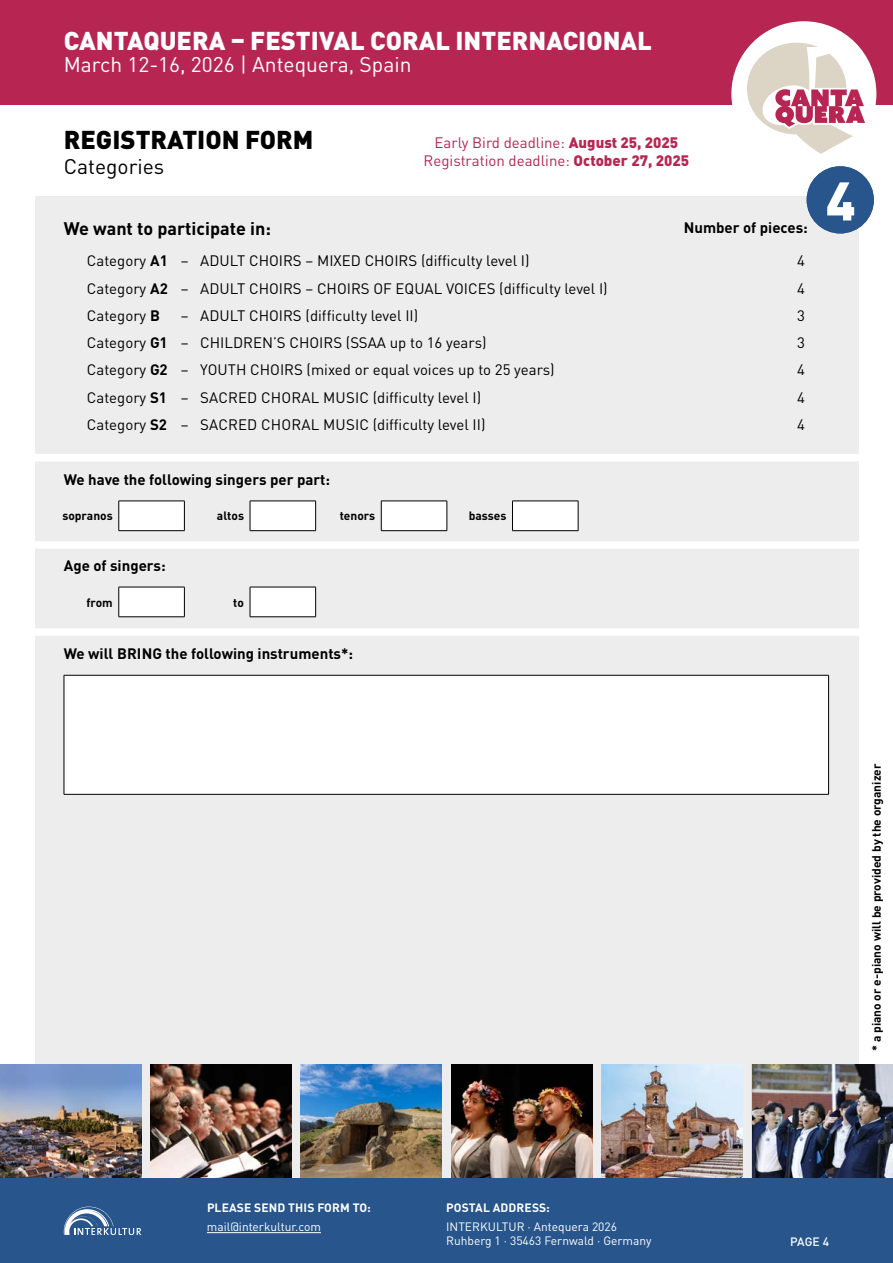
<style>
.page{position:relative;width:893px;height:1263px;background:#fff}
.page>*{position:absolute;margin:0;border:0;box-sizing:border-box;transform-origin:0 0}
.t1{font:900 53.4px "DIN Pro";color:#fff}
.t2{font:900 25.5px "DIN Pro";color:#fff}
.t3{font:900 25.5px "DIN Pro";color:#000}
.t4{font:21px "DIN Pro";color:#fff}
.t5{font:21px "DIN Pro";color:#000}
.t6{font:700 18px "DIN Pro";color:#000}
.t7{font:15px "DIN Pro";color:#000}
.t8{font:700 15px "DIN Pro";color:#000}
.t9{font:15px/18px "DIN Pro";color:#b72652;text-align:center}
.t10{font:12px/14.4px "DIN Pro";color:#fff}
.t11{font:700 12px "DIN Pro";color:#000}
.t12{font:700 12px "DIN Pro";letter-spacing:.01em;color:#fff}
.t13{font:500 12px "DIN Pro";color:#fff}
.s1{font-weight:900}
.s2{font-weight:700}
</style>
<div class="page">
<div style="left:35px;top:196px;width:823px;height:1010px;background:#ededed"></div>
<img style="left:0;top:1064px;width:141px;height:115px">
<img style="left:151px;top:1064px;width:141px;height:115px">
<img style="left:301px;top:1064px;width:141px;height:115px">
<img style="left:451px;top:1064px;width:141px;height:115px">
<img style="left:601px;top:1064px;width:141px;height:115px">
<img style="left:753px;top:1064px;width:140px;height:115px">
<div style="left:0;top:1179px;width:893px;height:84px;background:#27558c"></div>
<div style="left:0;top:0;width:893px;height:104px;background:#b72652"></div>
<div style="left:731px;top:21px;width:145px;height:145px;background:#fff;border-radius:50%"></div>
<svg style="left:747px;top:43px;width:118px;height:111px"></svg>
<svg style="left:64px;top:1206px;width:77px;height:29px"></svg>
<hr style="left:207px;top:1232px;width:114px;height:1px;background:#fff">
<div style="left:807px;top:166px;width:67px;height:67px;background:#27558c;border-radius:50%"></div>
<div style="left:35px;top:454px;width:851px;height:7px;background:#fff"></div>
<div style="left:35px;top:541px;width:851px;height:8px;background:#fff"></div>
<div style="left:35px;top:628px;width:851px;height:8px;background:#fff"></div>
<svg style="left:119px;top:501px;width:460px;height:30px"></svg>
<hr style="left:119px;top:530px;width:66px;height:1px;background:#000">
<hr style="left:250px;top:530px;width:66px;height:1px;background:#000">
<hr style="left:381px;top:530px;width:66px;height:1px;background:#000">
<hr style="left:512px;top:530px;width:66px;height:1px;background:#000">
<svg style="left:120px;top:587px;width:195px;height:30px"></svg>
<hr style="left:119px;top:587px;width:66px;height:1px;background:#000">
<hr style="left:119px;top:587px;width:1px;height:30px;background:#000">
<hr style="left:184px;top:587px;width:1px;height:30px;background:#000">
<hr style="left:250px;top:587px;width:66px;height:1px;background:#000">
<hr style="left:250px;top:587px;width:1px;height:30px;background:#000">
<hr style="left:315px;top:587px;width:1px;height:30px;background:#000">
<hr style="left:119px;top:616px;width:66px;height:1px;background:#000">
<hr style="left:250px;top:616px;width:66px;height:1px;background:#000">
<div style="left:64px;top:675px;width:765px;height:119px;background:#fff"></div>
<hr style="left:64px;top:675px;width:765px;height:1px;background:#000">
<hr style="left:64px;top:675px;width:1px;height:119px;background:#000">
<hr style="left:828px;top:675px;width:1px;height:119px;background:#000">
<hr style="left:64px;top:794px;width:765px;height:1px;background:#000">
<h2 class="t2" style="left:64px;top:23px;width:589px">CANTAQUERA – FESTIVAL CORAL INTERNACIONAL</h2>
<h3 class="t4" style="left:64px;top:51px;width:349px">March 12-16, 2026 | Antequera, Spain</h3>
<h2 class="t3" style="left:64px;top:122px;width:251px">REGISTRATION FORM</h2>
<h3 class="t5" style="left:64px;top:152px;width:102px">Categories</h3>
<p class="t9" style="left:424px;top:133px;width:267px">Early Bird deadline: <span class="s1">August 25, 2025<br></span>Registration deadline: <span class="s1">October 27, 2025</span></p>
<p class="t6" style="left:64px;top:216px;width:209px">We want to participate in:</p>
<p class="t8" style="left:684px;top:217px;width:126px">Number of pieces:</p>
<p class="t7" style="left:87px;top:251px;width:444px">Category <span class="s2">A1</span> – ADULT CHOIRS – MIXED CHOIRS (difficulty level I)</p>
<p class="t7" style="left:797px;top:251px;width:9px">4</p>
<p class="t7" style="left:87px;top:278px;width:522px">Category <span class="s2">A2</span> – ADULT CHOIRS – CHOIRS OF EQUAL VOICES (difficulty level I)</p>
<p class="t7" style="left:797px;top:278px;width:9px">4</p>
<p class="t7" style="left:87px;top:305px;width:74px">Category <span class="s2">B</span></p>
<p class="t7" style="left:181px;top:305px;width:239px">– ADULT CHOIRS (difficulty level II)</p>
<p class="t7" style="left:797px;top:305px;width:9px">3</p>
<p class="t7" style="left:87px;top:332px;width:401px">Category <span class="s2">G1</span> – CHILDREN’S CHOIRS (SSAA up to 16 years)</p>
<p class="t7" style="left:797px;top:332px;width:9px">3</p>
<p class="t7" style="left:87px;top:360px;width:469px">Category <span class="s2">G2</span> – YOUTH CHOIRS (mixed or equal voices up to 25 years)</p>
<p class="t7" style="left:797px;top:360px;width:9px">4</p>
<p class="t7" style="left:87px;top:387px;width:396px">Category <span class="s2">S1</span> – SACRED CHORAL MUSIC (difficulty level I)</p>
<p class="t7" style="left:797px;top:387px;width:9px">4</p>
<p class="t7" style="left:87px;top:414px;width:400px">Category <span class="s2">S2</span> – SACRED CHORAL MUSIC (difficulty level II)</p>
<p class="t7" style="left:797px;top:414px;width:9px">4</p>
<p class="t8" style="left:64px;top:469px;width:268px">We have the following singers per part:</p>
<p class="t11" style="left:62px;top:508px;width:52px">sopranos</p>
<p class="t11" style="left:217px;top:508px;width:29px">altos</p>
<p class="t11" style="left:340px;top:508px;width:37px">tenors</p>
<p class="t11" style="left:469px;top:508px;width:39px">basses</p>
<p class="t8" style="left:64px;top:555px;width:103px">Age of singers:</p>
<p class="t11" style="left:87px;top:594px;width:28px">from</p>
<p class="t11" style="left:233px;top:594px;width:12px">to</p>
<p class="t8" style="left:64px;top:643px;width:291px">We will BRING the following instruments*:</p>
<h1 class="t1" style="left:826px;top:165px;width:31px">4</h1>
<h1 class="t1" style="left:826px;top:165px;width:31px">1</h1>
<p class="t11" style="left:868px;top:1051px;width:289px;rotate:-90deg">* a piano or e-piano will be provided by the organizer</p>
<p class="t12" style="left:207px;top:1200px;width:165px">PLEASE SEND THIS FORM TO:</p>
<p class="t10" style="left:207px;top:1219px;width:116px">mail@interkultur.com</p>
<p class="t12" style="left:446px;top:1200px;width:105px">POSTAL ADDRESS:</p>
<p class="t10" style="left:446px;top:1219px;width:207px">INTERKULTUR · Antequera 2026<br>Ruhberg 1 · 35463 Fernwald · Germany</p>
<p class="t13" style="left:790px;top:1233px;width:41px">PAGE 4</p>
</div>
